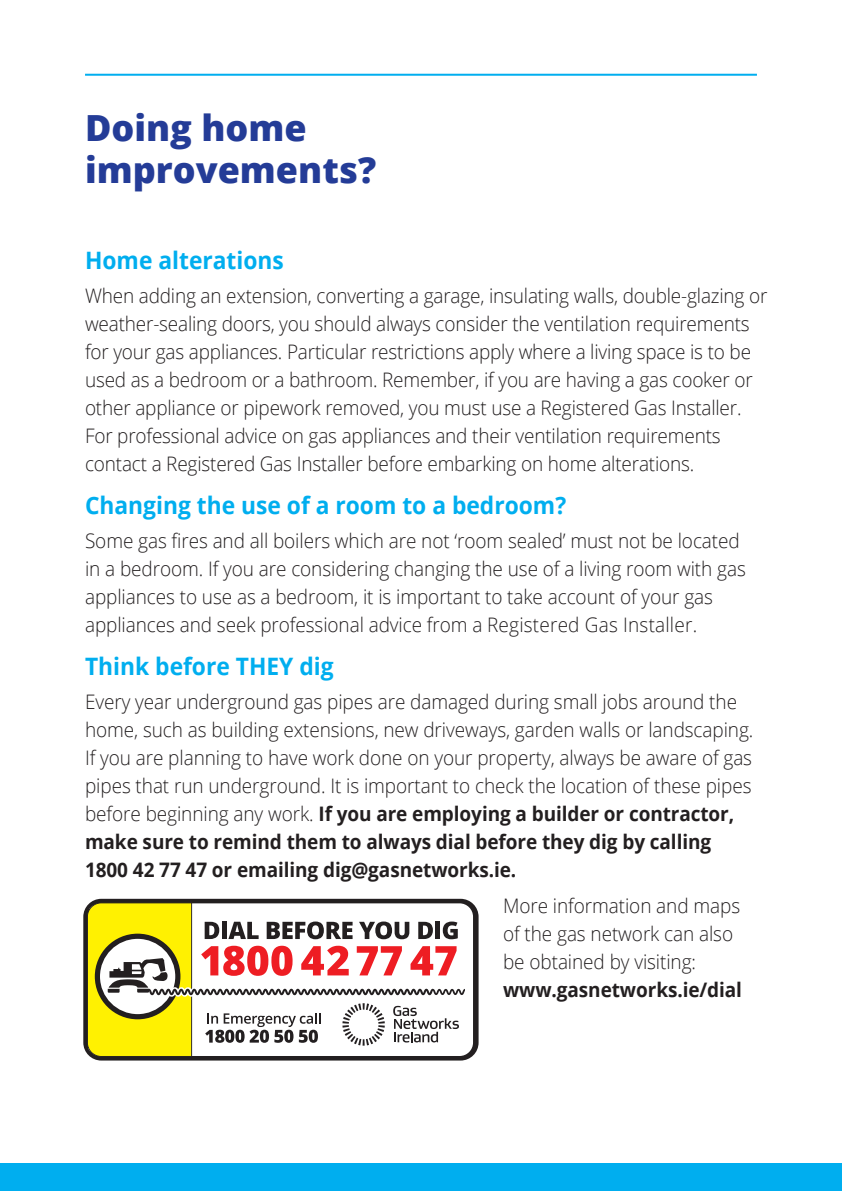
<style>
.page{position:relative;width:842px;height:1191px;background:#fff}
.page>*{position:absolute;margin:0;border:0;box-sizing:border-box;transform-origin:0 0}
.t1{font:800 36px/42px "Open Sans";color:#243c97}
.t2{font:700 24px "Open Sans";color:#00aeef;scale:.95 1}
.t3{font:300 20px/28px "Open Sans";letter-spacing:-.005em;color:#231f20;scale:.95 1}
.t4{font:700 20px "Open Sans";letter-spacing:-.005em;color:#231f20;scale:.95 1}
.s1{font-weight:700}
</style>
<div class="page">
<svg style="left:83px;top:898px;width:396px;height:162px;fill:#231f20"></svg>
<svg style="left:87px;top:902px;width:378px;height:155px"></svg>
<div style="left:0;top:1163px;width:842px;height:28px;background:#00aeef"></div>
<hr style="left:85px;top:74px;width:672px;height:2px;background:#00aeef">
<h1 class="t1" style="left:85px;top:105px;width:293px">Doing home improvements?</h1>
<p class="t2" style="left:85px;top:243px;width:211px">Home alterations</p>
<p class="t3" style="left:85px;top:281px;width:720px">When adding an extension, converting a garage, insulating walls, double-glazing or weather-sealing doors, you should always consider the ventilation requirements for your gas appliances. Particular restrictions apply where a living space is to be used as a bedroom or a bathroom. Remember, if you are having a gas cooker or other appliance or pipework removed, you must use a Registered Gas Installer.<br>For professional advice on gas appliances and their ventilation requirements contact a Registered Gas Installer before embarking on home alterations.</p>
<p class="t2" style="left:85px;top:488px;width:508px">Changing the use of a room to a bedroom?</p>
<p class="t3" style="left:85px;top:526px;width:697px">Some gas fires and all boilers which are not ‘room sealed’ must not be located in a bedroom. If you are considering changing the use of a living room with gas appliances to use as a bedroom, it is important to take account of your gas appliances and seek professional advice from a Registered Gas Installer.</p>
<p class="t2" style="left:85px;top:649px;width:263px">Think before THEY dig</p>
<p class="t3" style="left:85px;top:687px;width:705px">Every year underground gas pipes are damaged during small jobs around the home, such as building extensions, new driveways, garden walls or landscaping.<br>If you are planning to have work done on your property, always be aware of gas pipes that run underground. It is important to check the location of these pipes before beginning any work. <span class="s1">If you are employing a builder or contractor, make sure to remind them to always dial before they dig by calling 1800 42 77 47 or emailing dig@gasnetworks.ie.</span></p>
<p class="t3" style="left:503px;top:891px;width:251px">More information and maps of the gas network can also be obtained by visiting:</p>
<p class="t4" style="left:503px;top:976px;width:253px">www.gasnetworks.ie/dial</p>
</div>
